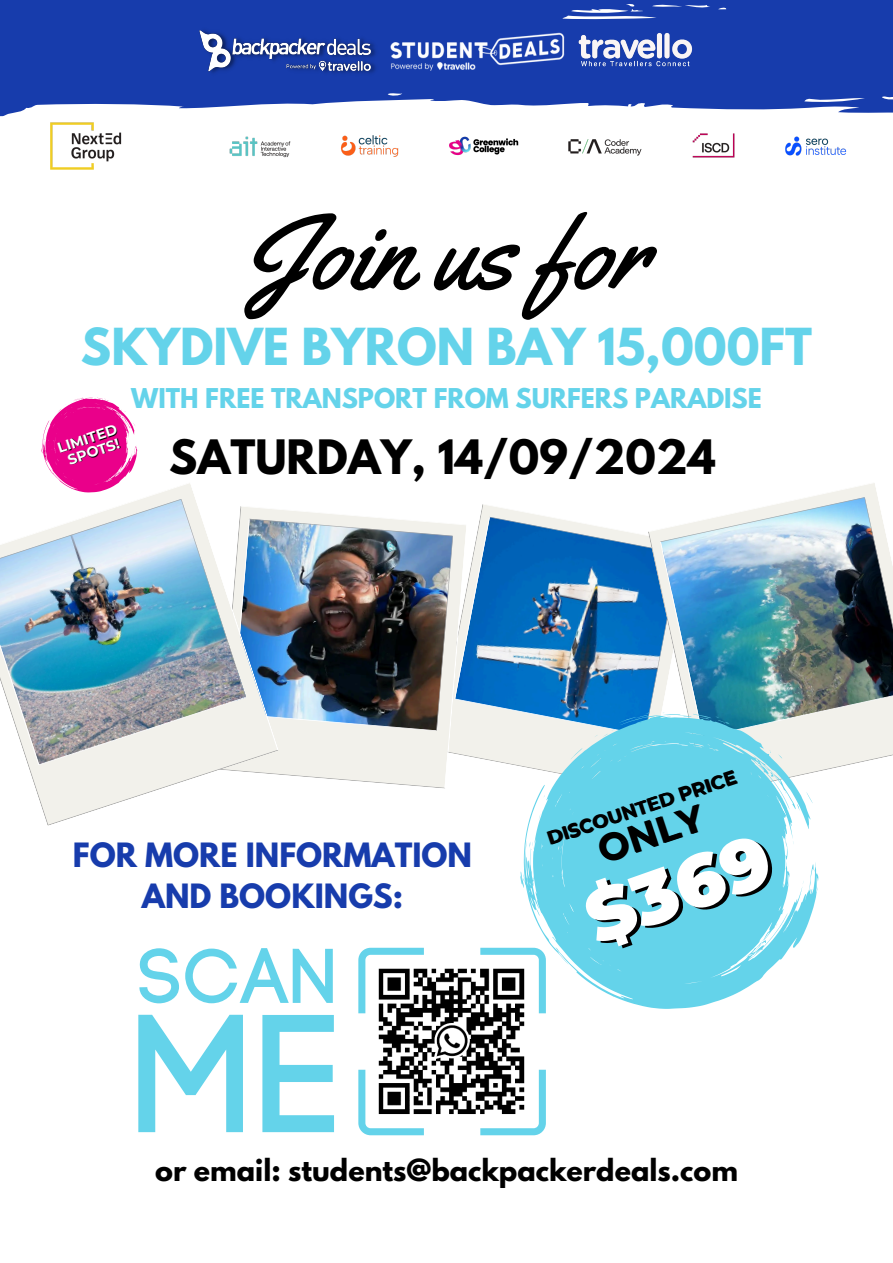
<style>
.page{position:relative;width:893px;height:1263px;background:#fff}
.page>*{position:absolute;margin:0;border:0;box-sizing:border-box;transform-origin:0 0}
.t1{font:104.93px "Yellowtail";color:#000}
.t2{font:900 73.65px "Montserrat";color:#000}
.t3{font:700 45.22px "League Spartan";color:#64d3ea}
.t4{font:700 42px "League Spartan";color:#000}
.t5{font:700 37.12px "Montserrat";color:#000}
.t6{font:700 29.7px/41.1px "League Spartan";color:#173cac;text-align:center}
.t7{font:700 27px "League Spartan";color:#000}
.t8{font:700 24.15px "League Spartan";color:#64d3ea}
.t9{font:700 18.75px "Montserrat";color:#000}
.t10{font:700 14.33px "Montserrat";color:#fff}
</style>
<div class="page">
<div style="left:0;top:0;width:893px;height:117px;background:#173cac"></div>
<img style="left:198px;top:26px;width:181px;height:50px">
<img style="left:388px;top:32px;width:180px;height:39px">
<img style="left:576px;top:26px;width:119px;height:45px">
<svg style="left:468px;top:504px;width:180px;height:262px;background:#5595c8"></svg>
<svg style="left:818px;top:746px;width:75px;height:26px;fill:#f2f1eb"></svg>
<img style="left:648px;top:483px;width:245px;height:263px">
<img style="left:278px;top:510px;width:190px;height:278px">
<svg style="left:28px;top:765px;width:250px;height:61px"></svg>
<img style="left:0;top:483px;width:279px;height:282px">
<img style="left:2px;top:101px;width:891px;height:69px">
<svg style="left:41px;top:397px;width:96px;height:95px"></svg>
<svg style="left:520px;top:712px;width:298px;height:297px;fill:#64d3ea"></svg>
<svg style="left:358px;top:948px;width:188px;height:187px"></svg>
<svg style="left:139px;top:948px;width:40px;height:55px"></svg>
<svg style="left:185px;top:948px;width:148px;height:55px"></svg>
<svg style="left:138px;top:1015px;width:105px;height:117px"></svg>
<svg style="left:262px;top:1015px;width:72px;height:117px"></svg>
<img style="left:374px;top:962px;width:153px;height:159px">
<p class="t1" style="left:244px;top:186px;width:405px">Join us for</p>
<p class="t3" style="left:81px;top:324px;width:733px">SKYDIVE BYRON BAY 15,000FT</p>
<p class="t8" style="left:131px;top:386px;width:632px">WITH FREE TRANSPORT FROM SURFERS PARADISE</p>
<p class="t10" style="left:55px;top:440px;width:63px;rotate:-18deg">LIMITED</p>
<p class="t10" style="left:65px;top:451px;width:55px;rotate:-18deg">SPOTS!</p>
<h3 class="t4" style="left:169px;top:437px;width:548px">SATURDAY, 14/09/2024</h3>
<p class="t6" style="left:73px;top:838px;width:401px">FOR MORE INFORMATION<br>AND BOOKINGS:</p>
<p class="t9" style="left:544px;top:827px;width:200px;rotate:-18deg">DISCOUNTED PRICE</p>
<h3 class="t5" style="left:592px;top:829px;width:110px;rotate:-18deg">ONLY</h3>
<h2 class="t2" style="left:577px;top:879px;width:192px;rotate:-19deg">$369</h2>
<h2 class="t7" style="left:155px;top:1156px;width:584px">or email: students@backpackerdeals.com</h2>
</div>
